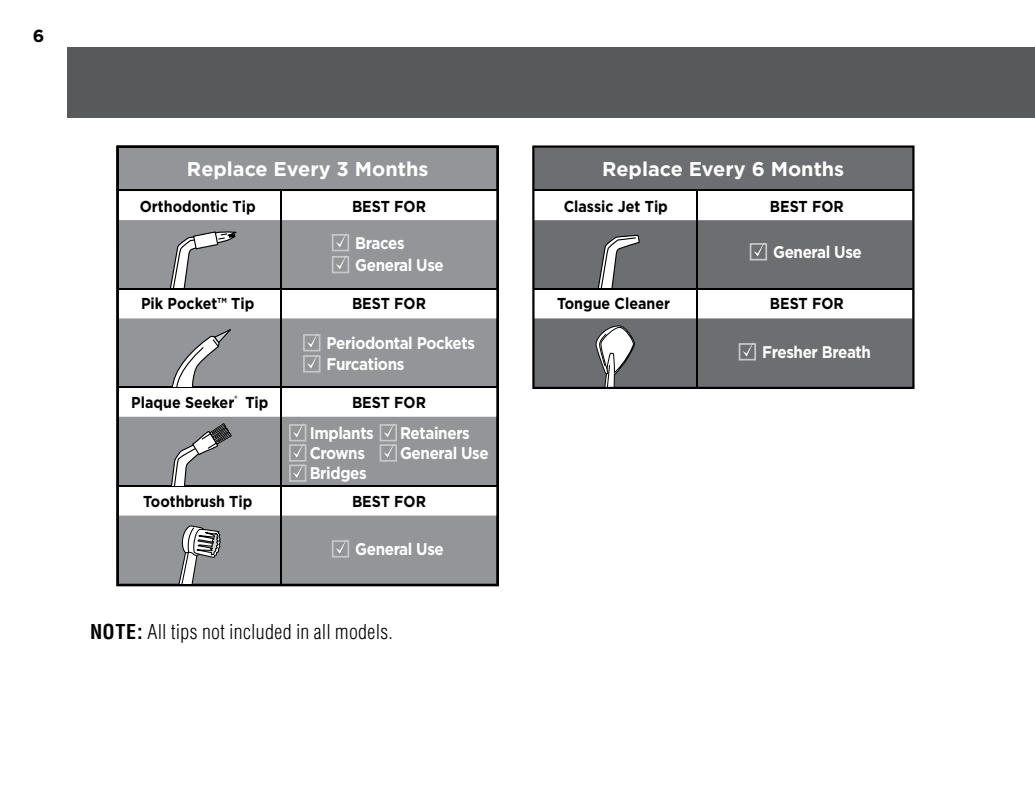
<style>
.page{position:relative;width:1035px;height:810px;background:#fff}
.page>*{position:absolute;margin:0;border:0;box-sizing:border-box;transform-origin:0 0}
.t1{font:700 20px "Gotham";color:#fff}
.t2{font:300 condensed 20px "Helvetica";letter-spacing:.015em;color:#000}
.t3{font:700 17.5px "Gotham";color:#000}
.t4{font:700 16.75px/20.2px "Gotham";letter-spacing:-.025em;color:#fff;scale:.9 1}
.t5{font:700 15.75px "Gotham";color:#000;scale:.9 1}
.s1{font-weight:700}
</style>
<div class="page">
<div style="left:68px;top:47px;width:967px;height:71px;background:#58595b"></div>
<div style="left:533px;top:146px;width:380px;height:242px;background:#6d6e71"></div>
<div style="left:533px;top:189px;width:379px;height:31px;background:#fff"></div>
<hr style="left:533px;top:189px;width:380px;height:2px;background:#000">
<div style="left:533px;top:288px;width:379px;height:30px;background:#fff"></div>
<hr style="left:533px;top:288px;width:380px;height:2px;background:#000">
<hr style="left:696px;top:189px;width:2px;height:199px;background:#000">
<div style="left:750px;top:243px;width:17px;height:17px;border:2px solid #c7c8ca"></div>
<svg style="left:754px;top:242px;width:11px;height:15px"></svg>
<div style="left:739px;top:343px;width:17px;height:17px;border:2px solid #c7c8ca"></div>
<svg style="left:743px;top:342px;width:11px;height:15px"></svg>
<svg style="left:597px;top:234px;width:43px;height:54px"></svg>
<svg style="left:595px;top:325px;width:40px;height:61px"></svg>
<div style="left:532px;top:145px;width:383px;height:244px;border:2px solid #000"></div>
<div style="left:118px;top:147px;width:380px;height:438px;background:#939598"></div>
<div style="left:118px;top:387px;width:379px;height:30px;background:#fff"></div>
<hr style="left:118px;top:387px;width:380px;height:1px;background:#000">
<div style="left:118px;top:486px;width:379px;height:30px;background:#fff"></div>
<hr style="left:118px;top:485px;width:380px;height:2px;background:#000">
<div style="left:118px;top:191px;width:379px;height:29px;background:#fff"></div>
<div style="left:118px;top:289px;width:379px;height:29px;background:#fff"></div>
<hr style="left:118px;top:288px;width:380px;height:2px;background:#000">
<hr style="left:118px;top:189px;width:380px;height:2px;background:#000">
<hr style="left:280px;top:190px;width:2px;height:395px;background:#000">
<svg style="left:165px;top:329px;width:66px;height:58px"></svg>
<svg style="left:170px;top:231px;width:67px;height:57px"></svg>
<svg style="left:171px;top:423px;width:61px;height:62px"></svg>
<div style="left:332px;top:256px;width:17px;height:17px;border:2px solid #c7c8ca"></div>
<svg style="left:336px;top:255px;width:11px;height:14px"></svg>
<div style="left:332px;top:540px;width:17px;height:18px;border:2px solid #c7c8ca"></div>
<svg style="left:336px;top:539px;width:11px;height:15px"></svg>
<div style="left:332px;top:234px;width:17px;height:17px;border:2px solid #c7c8ca"></div>
<svg style="left:336px;top:233px;width:11px;height:14px"></svg>
<div style="left:303px;top:334px;width:17px;height:17px;border:2px solid #c7c8ca"></div>
<div style="left:303px;top:355px;width:17px;height:18px;border:2px solid #c7c8ca"></div>
<svg style="left:307px;top:333px;width:11px;height:36px"></svg>
<div style="left:117px;top:146px;width:382px;height:440px;border:2px solid #000"></div>
<svg style="left:160px;top:525px;width:62px;height:59px"></svg>
<div style="left:289px;top:424px;width:17px;height:17px;border:2px solid #c7c8ca"></div>
<div style="left:289px;top:444px;width:17px;height:18px;border:2px solid #c7c8ca"></div>
<div style="left:289px;top:465px;width:17px;height:17px;border:2px solid #c7c8ca"></div>
<svg style="left:293px;top:423px;width:11px;height:55px"></svg>
<div style="left:380px;top:424px;width:17px;height:17px;border:2px solid #c7c8ca"></div>
<div style="left:380px;top:444px;width:17px;height:18px;border:2px solid #c7c8ca"></div>
<svg style="left:384px;top:424px;width:11px;height:34px"></svg>
<p class="t3" style="left:33px;top:25px;width:13px">6</p>
<p class="t1" style="left:187px;top:156px;width:243px">Replace Every 3 Months</p>
<p class="t5" style="left:140px;top:196px;width:130px">Orthodontic Tip</p>
<p class="t5" style="left:352px;top:196px;width:84px">BEST FOR</p>
<p class="t4" style="left:355px;top:233px;width:56px">Braces</p>
<p class="t4" style="left:355px;top:255px;width:100px">General Use</p>
<p class="t5" style="left:141px;top:293px;width:127px">Pik Pocket™ Tip</p>
<p class="t5" style="left:352px;top:293px;width:84px">BEST FOR</p>
<p class="t4" style="left:327px;top:333px;width:166px;line-height:21px">Periodontal Pockets<br>Furcations</p>
<p class="t5" style="left:131px;top:392px;width:154px">Plaque Seeker<sup>®</sup> Tip</p>
<p class="t5" style="left:352px;top:392px;width:84px">BEST FOR</p>
<p class="t4" style="left:310px;top:423px;width:73px">Implants<br>Crowns<br>Bridges</p>
<p class="t4" style="left:400px;top:423px;width:100px">Retainers<br>General Use</p>
<p class="t5" style="left:143px;top:491px;width:123px">Toothbrush Tip</p>
<p class="t5" style="left:352px;top:491px;width:84px">BEST FOR</p>
<p class="t4" style="left:355px;top:539px;width:100px">General Use</p>
<p class="t2" style="left:90px;top:619px;width:304px"><span class="s1">NOTE:</span> All tips not included in all models.</p>
<p class="t1" style="left:602px;top:155px;width:244px">Replace Every 6 Months</p>
<p class="t5" style="left:564px;top:196px;width:117px">Classic Jet Tip</p>
<p class="t5" style="left:770px;top:196px;width:84px">BEST FOR</p>
<p class="t4" style="left:773px;top:242px;width:100px">General Use</p>
<p class="t5" style="left:557px;top:293px;width:127px">Tongue Cleaner</p>
<p class="t5" style="left:770px;top:293px;width:84px">BEST FOR</p>
<p class="t4" style="left:762px;top:342px;width:123px">Fresher Breath</p>
</div>
